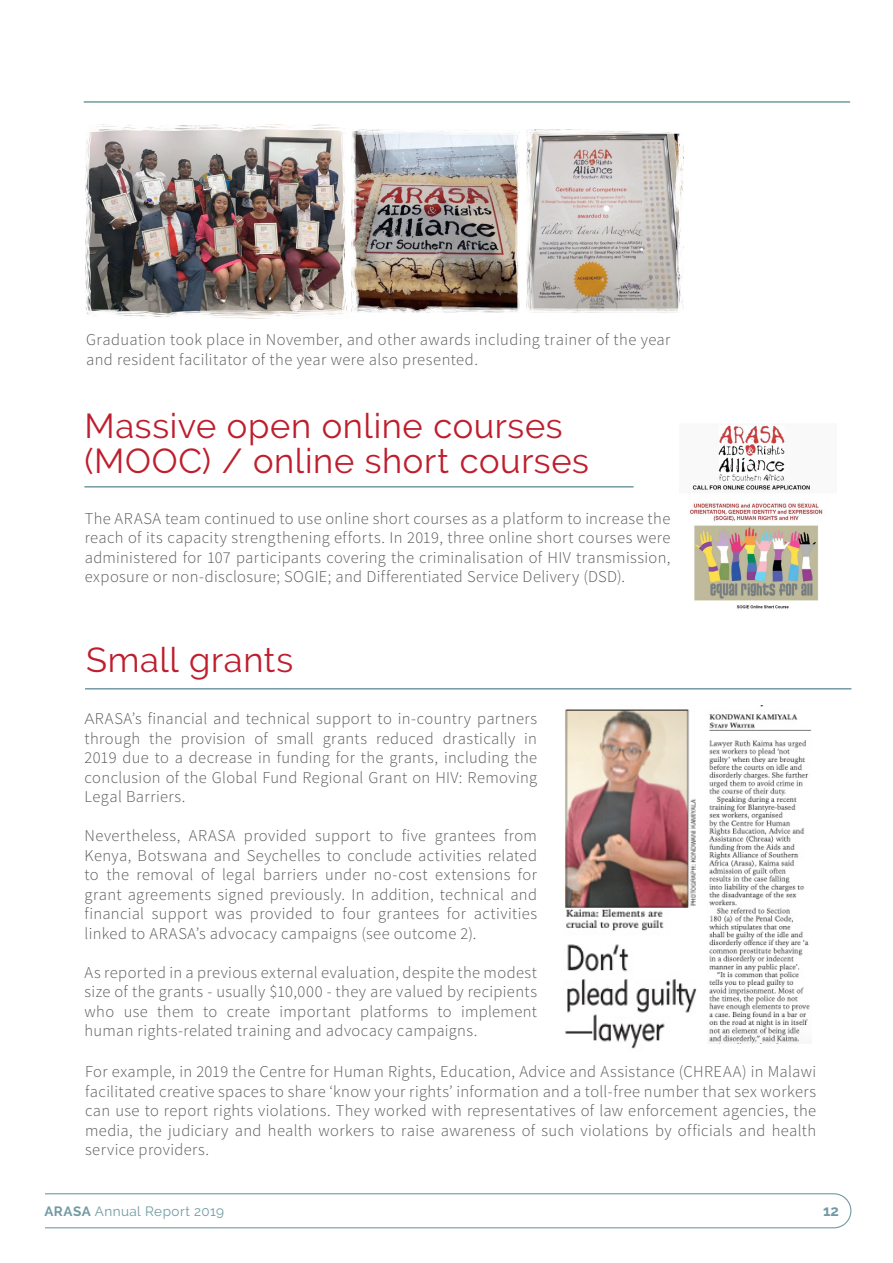
<style>
.page{position:relative;width:893px;height:1263px;background:#fff}
.page>*{position:absolute;margin:0;border:0;box-sizing:border-box;transform-origin:0 0}
.t1{font:34.5px/34.5px "Raleway";letter-spacing:.02em;color:#be1e2d}
.t2{font:300 16.5px/19.5px "Source Sans Pro";letter-spacing:.025em;color:#58595b;text-align:justify}
.t3{font:700 15px "Raleway";color:#719aa2}
.t4{font:13.5px "Raleway";letter-spacing:.035em;color:#719aa2}
.s1{font-family:"Raleway";font-size:15px}
.s2{font-weight:700}
</style>
<div class="page">
<img style="left:689px;top:424px;width:134px;height:185px">
<hr style="left:84px;top:101px;width:766px;height:2px;background:#719aa2">
<svg style="left:45px;top:1193px;width:807px;height:36px"></svg>
<hr style="left:84px;top:486px;width:550px;height:2px;background:#719aa2">
<img style="left:86px;top:124px;width:262px;height:195px">
<img style="left:352px;top:129px;width:167px;height:183px">
<img style="left:526px;top:129px;width:158px;height:183px">
<hr style="left:85px;top:688px;width:766px;height:1px;background:#719aa2">
<img style="left:565px;top:709px;width:132px;height:340px">
<img style="left:709px;top:706px;width:103px;height:337px">
<p class="t2" style="left:86px;top:330px;width:586px">Graduation took place in November, and other awards including trainer of the year and resident facilitator of the year were also presented.</p>
<p class="t1" style="left:85px;top:408px;width:506px">Massive open online courses (MOOC) / online short courses</p>
<p class="t2" style="left:85px;top:509px;width:587px">The ARASA team continued to use online short courses as a platform to increase the reach of its capacity strengthening efforts. In 2019, three online short courses were administered for 107 participants covering the criminalisation of HIV transmission, exposure or non-disclosure; SOGIE; and Differentiated Service Delivery (DSD).</p>
<p class="t1" style="left:86px;top:643px;width:209px">Small grants</p>
<p class="t2" style="left:85px;top:709px;width:454px"><span class="s1">A</span>RASA’s financial and technical support to in-country partners through the provision of small grants reduced drastically in 2019 due to a decrease in funding for the grants, including the conclusion of the Global Fund Regional Grant on HIV: Removing Legal Barriers.</p>
<p class="t2" style="left:85px;top:826px;width:454px">Nevertheless, ARASA provided support to five grantees from Kenya, Botswana and Seychelles to conclude activities related to the removal of legal barriers under no-cost extensions for grant agreements signed previously. In addition, technical and financial support was provided to four grantees for activities linked to ARASA’s advocacy campaigns (see outcome 2).</p>
<p class="t2" style="left:85px;top:963px;width:454px">As reported in a previous external evaluation, despite the modest size of the grants - usually $10,000 - they are valued by recipients who use them to create important platforms to implement human rights-related training and advocacy campaigns.</p>
<p class="t2" style="left:85px;top:1062px;width:733px">For example, in 2019 the Centre for Human Rights, Education, Advice and Assistance (CHREAA) in Malawi facilitated creative spaces to share ‘know your rights’ information and a toll-free number that sex workers can use to report rights violations. They worked with representatives of law enforcement agencies, the media, the judiciary and health workers to raise awareness of such violations by officials and health service providers.</p>
<p class="t4" style="left:44px;top:1203px;width:181px"><span class="s2">ARASA</span> Annual Report 2019</p>
<p class="t3" style="left:823px;top:1202px;width:17px">12</p>
</div>
